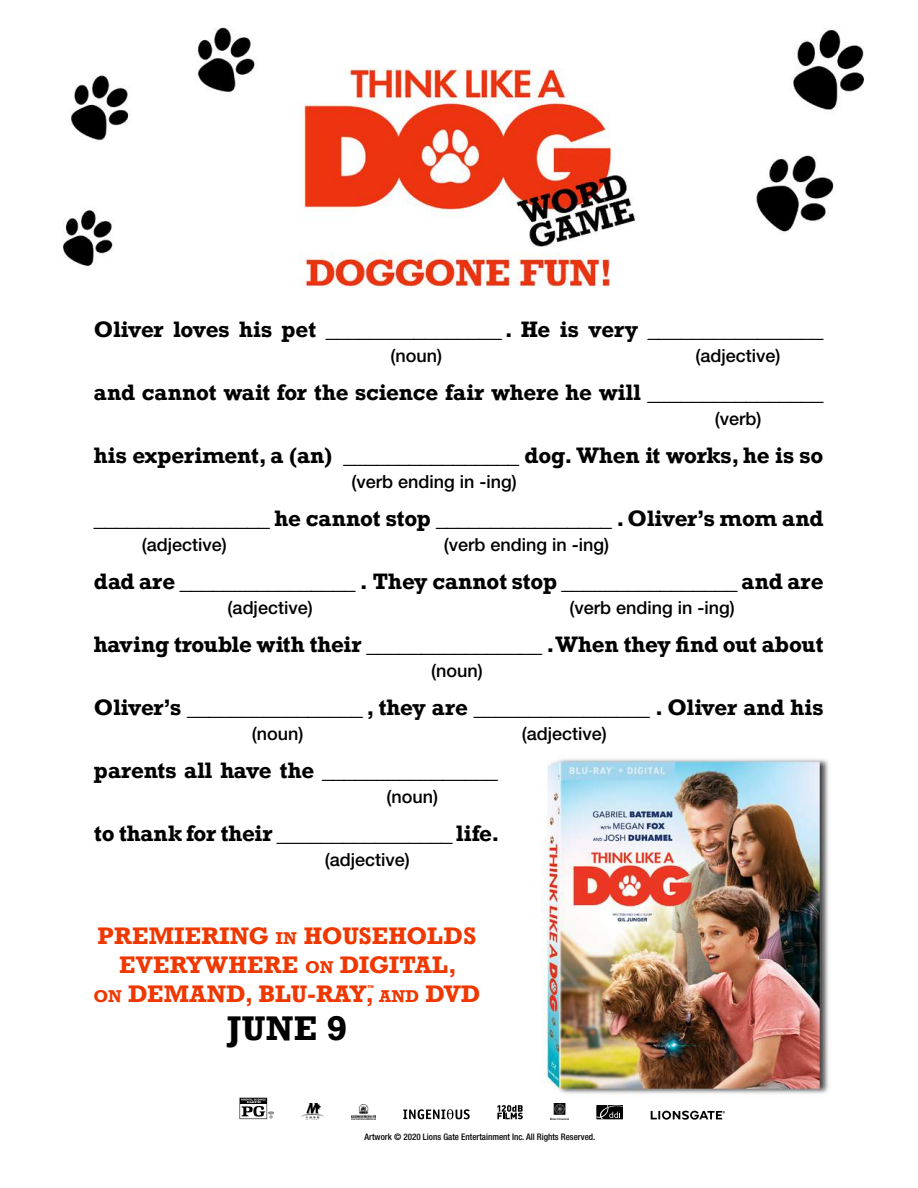
<style>
.page{position:relative;width:918px;height:1188px;background:#fff}
.page>*{position:absolute;margin:0;border:0;box-sizing:border-box;transform-origin:0 0}
.t1{font:700 32.1px "Rockwell";color:#000}
.t2{font:700 22.5px/28.7px "Rockwell";letter-spacing:.015em;color:#ef3700;text-align:center}
.t3{font:700 21px "Rockwell";letter-spacing:-.01em;color:#000}
.t4{font:500 18px "Helvetica Neue LT Std";color:#000}
.t5{font:500 condensed 9px "Helvetica Neue LT Std";color:#000}
.t6{font:700 6.6px "Rockwell";color:#ef3700}
.s1{font-size:16.05px}
</style>
<div class="page">
<img style="left:63px;top:27px;width:801px;height:1093px">
<img style="left:302px;top:1104px;width:21px;height:15px">
<svg style="left:551px;top:1119px;width:18px;height:1px"></svg>
<img style="left:551px;top:1103px;width:18px;height:16px">
<svg style="left:596px;top:1105px;width:27px;height:14px"></svg>
<svg style="left:403px;top:1109px;width:67px;height:10px"></svg>
<svg style="left:497px;top:1105px;width:26px;height:15px"></svg>
<svg style="left:651px;top:1111px;width:74px;height:9px"></svg>
<img style="left:351px;top:1105px;width:25px;height:14px">
<svg style="left:240px;top:1098px;width:34px;height:21px"></svg>
<p class="t3" style="left:94px;top:316px;width:731px">Oliver loves his pet ________________ . He is very ________________</p>
<p class="t4" style="left:391px;top:345px;width:53px">(noun)</p>
<p class="t4" style="left:696px;top:345px;width:87px">(adjective)</p>
<p class="t3" style="left:94px;top:379px;width:731px">and cannot wait for the science fair where he will ________________</p>
<p class="t4" style="left:715px;top:408px;width:48px">(verb)</p>
<p class="t3" style="left:94px;top:442px;width:731px">his experiment, a (an) ________________ dog. When it works, he is so</p>
<p class="t4" style="left:351px;top:471px;width:167px">(verb ending in -ing)</p>
<p class="t3" style="left:94px;top:505px;width:731px">________________ he cannot stop ________________ . Oliver’s mom and</p>
<p class="t4" style="left:142px;top:534px;width:87px">(adjective)</p>
<p class="t4" style="left:444px;top:534px;width:167px">(verb ending in -ing)</p>
<p class="t3" style="left:94px;top:568px;width:731px">dad are ________________ . They cannot stop ________________ and are</p>
<p class="t4" style="left:228px;top:597px;width:87px">(adjective)</p>
<p class="t4" style="left:570px;top:597px;width:167px">(verb ending in -ing)</p>
<p class="t3" style="left:94px;top:631px;width:731px">having trouble with their ________________ . When they find out about</p>
<p class="t4" style="left:431px;top:660px;width:53px">(noun)</p>
<p class="t3" style="left:94px;top:694px;width:731px">Oliver’s ________________ , they are ________________ . Oliver and his</p>
<p class="t4" style="left:252px;top:723px;width:53px">(noun)</p>
<p class="t3" style="left:94px;top:757px;width:405px">parents all have the ________________</p>
<p class="t4" style="left:387px;top:786px;width:53px">(noun)</p>
<p class="t3" style="left:94px;top:820px;width:407px">to thank for their ________________ life.</p>
<p class="t4" style="left:325px;top:849px;width:87px">(adjective)</p>
<p class="t2" style="left:93px;top:922px;width:389px">PREMIERING <span class="s1">IN</span> HOUSEHOLDS<br>EVERYWHERE <span class="s1">ON</span> DIGITAL,<br><span class="s1">ON</span> DEMAND, BLU-RAY, <span class="s1">AND</span> DVD</p>
<p class="t6" style="left:367px;top:983px;width:8px">™</p>
<h1 class="t1" style="left:227px;top:1008px;width:121px">JUNE 9</h1>
<p class="t4" style="left:522px;top:723px;width:87px">(adjective)</p>
<p class="t5" style="left:365px;top:1132px;width:232px">Artwork © 2020 Lions Gate Entertainment Inc. All Rights Reserved.</p>
</div>
